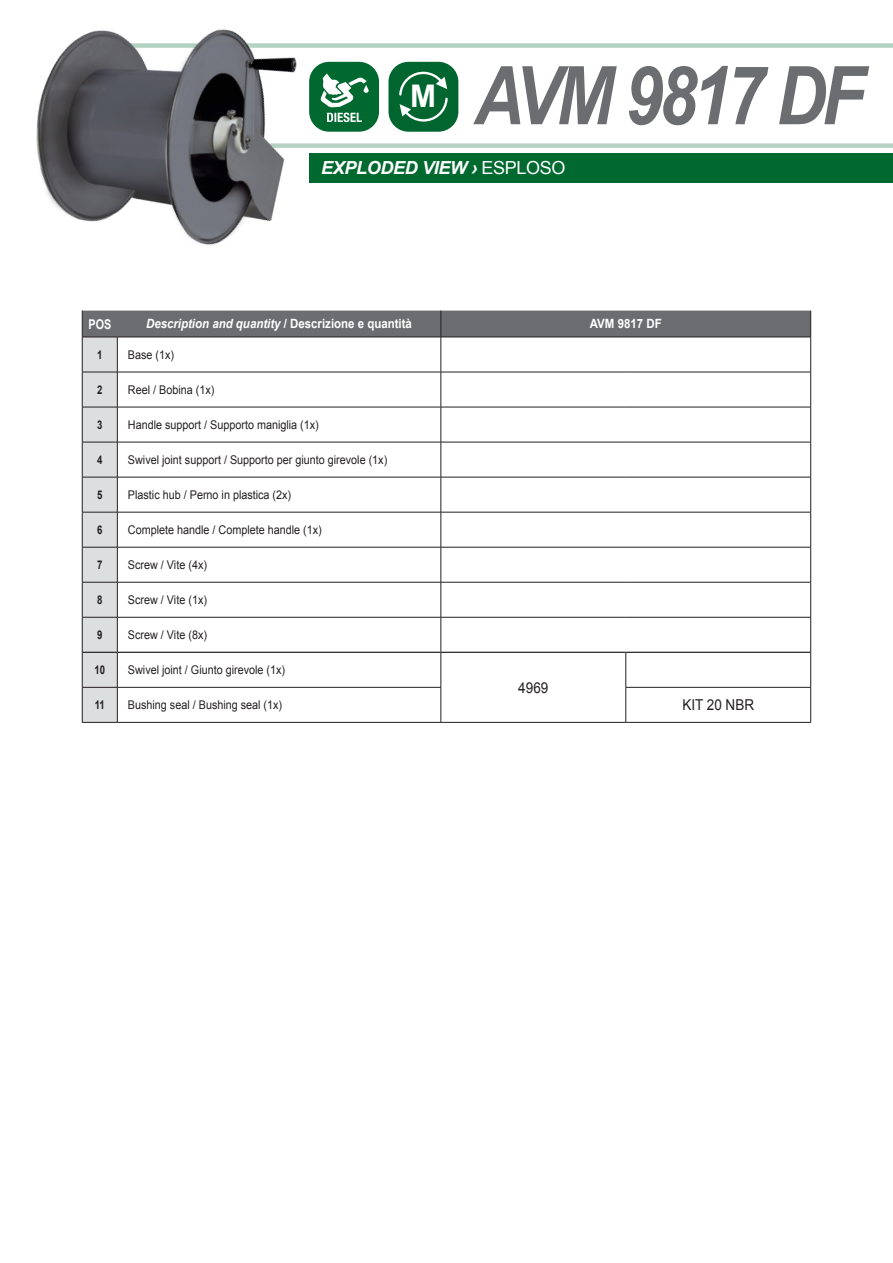
<style>
.page{position:relative;width:893px;height:1263px;background:#fff}
.page>*{position:absolute;margin:0;border:0;box-sizing:border-box;transform-origin:0 0}
.t1{font:italic 700 81px "Arial";letter-spacing:-.06em;color:#6c6d70;scale:.85 1}
.t2{font:700 31.2px "Arial";color:#fff}
.t3{font:italic 700 18px "Arial";letter-spacing:-.02em;color:#fff}
.t4{font:15px "Arial";color:#231f20;scale:.9 1}
.t5{font:700 13.5px "Arial";color:#fff;scale:.8 1}
.t6{font:italic 700 12.75px "Arial";color:#fff;scale:.9 1}
.t7{font:700 12.75px "Arial";color:#fff;scale:.9 1}
.t8{font:12px "Arial";color:#231f20;scale:.9 1}
.t9{font:700 12px "Arial";color:#231f20;scale:.8 1}
.s1{font-weight:400;font-style:normal}
.s2{font-style:normal}
</style>
<div class="page">
<div style="left:309px;top:153px;width:584px;height:30px;background:#006930"></div>
<svg style="left:385px;top:43px;width:508px;height:105px"></svg>
<div style="left:388px;top:62px;width:70px;height:70px;background:#00652e;border-radius:20px"></div>
<svg style="left:399px;top:71px;width:49px;height:51px"></svg>
<hr style="left:441px;top:722px;width:185px;height:1px;background:#231f20">
<hr style="left:626px;top:722px;width:185px;height:1px;background:#231f20">
<hr style="left:117px;top:722px;width:324px;height:1px;background:#231f20">
<hr style="left:82px;top:722px;width:35px;height:1px;background:#231f20">
<svg style="left:82px;top:311px;width:729px;height:411px"></svg>
<hr style="left:82px;top:582px;width:35px;height:1px;background:#231f20">
<hr style="left:117px;top:582px;width:324px;height:1px;background:#231f20">
<hr style="left:441px;top:582px;width:185px;height:1px;background:#231f20">
<hr style="left:626px;top:582px;width:185px;height:1px;background:#231f20">
<hr style="left:82px;top:617px;width:35px;height:1px;background:#231f20">
<hr style="left:117px;top:617px;width:324px;height:1px;background:#231f20">
<hr style="left:441px;top:617px;width:185px;height:1px;background:#231f20">
<hr style="left:626px;top:617px;width:185px;height:1px;background:#231f20">
<hr style="left:82px;top:652px;width:35px;height:1px;background:#231f20">
<hr style="left:117px;top:652px;width:324px;height:1px;background:#231f20">
<hr style="left:441px;top:652px;width:185px;height:1px;background:#231f20">
<hr style="left:626px;top:652px;width:184px;height:1px;background:#231f20">
<img style="left:36px;top:29px;width:349px;height:306px">
<h2 class="t2" style="left:410px;top:76px;width:27px">M</h2>
<h1 class="t1" style="left:474px;top:43px;width:460px">AVM 9817 DF</h1>
<h3 class="t3" style="left:321px;top:156px;width:246px">EXPLODED VIEW › <span class="s1">ESPLOSO</span></h3>
<p class="t5" style="left:88px;top:315px;width:30px">POS</p>
<p class="t6" style="left:146px;top:316px;width:297px">Description and quantity <span class="s2">/ Descrizione e quantità</span></p>
<p class="t7" style="left:590px;top:315px;width:81px">AVM 9817 DF</p>
<p class="t9" style="left:97px;top:347px;width:8px">1</p>
<p class="t8" style="left:128px;top:347px;width:53px">Base (1x)</p>
<p class="t9" style="left:97px;top:382px;width:8px">2</p>
<p class="t8" style="left:128px;top:382px;width:98px">Reel / Bobina (1x)</p>
<p class="t9" style="left:97px;top:417px;width:8px">3</p>
<p class="t8" style="left:128px;top:417px;width:214px">Handle support / Supporto maniglia (1x)</p>
<p class="t9" style="left:97px;top:452px;width:8px">4</p>
<p class="t8" style="left:128px;top:452px;width:290px">Swivel joint support / Supporto per giunto girevole (1x)</p>
<p class="t9" style="left:97px;top:487px;width:8px">5</p>
<p class="t8" style="left:128px;top:487px;width:183px">Plastic hub / Perno in plastica (2x)</p>
<p class="t9" style="left:97px;top:522px;width:8px">6</p>
<p class="t8" style="left:128px;top:522px;width:217px">Complete handle / Complete handle (1x)</p>
<p class="t9" style="left:97px;top:557px;width:8px">7</p>
<p class="t8" style="left:128px;top:557px;width:89px">Screw / Vite (4x)</p>
<p class="t9" style="left:97px;top:592px;width:8px">8</p>
<p class="t8" style="left:128px;top:592px;width:89px">Screw / Vite (1x)</p>
<p class="t9" style="left:97px;top:627px;width:8px">9</p>
<p class="t8" style="left:128px;top:627px;width:89px">Screw / Vite (8x)</p>
<p class="t9" style="left:94px;top:662px;width:15px">10</p>
<p class="t8" style="left:128px;top:662px;width:176px">Swivel joint / Giunto girevole (1x)</p>
<p class="t4" style="left:518px;top:678px;width:35px">4969</p>
<p class="t9" style="left:95px;top:697px;width:14px">11</p>
<p class="t8" style="left:128px;top:697px;width:173px">Bushing seal / Bushing seal (1x)</p>
<p class="t4" style="left:682px;top:695px;width:81px">KIT 20 NBR</p>
</div>
